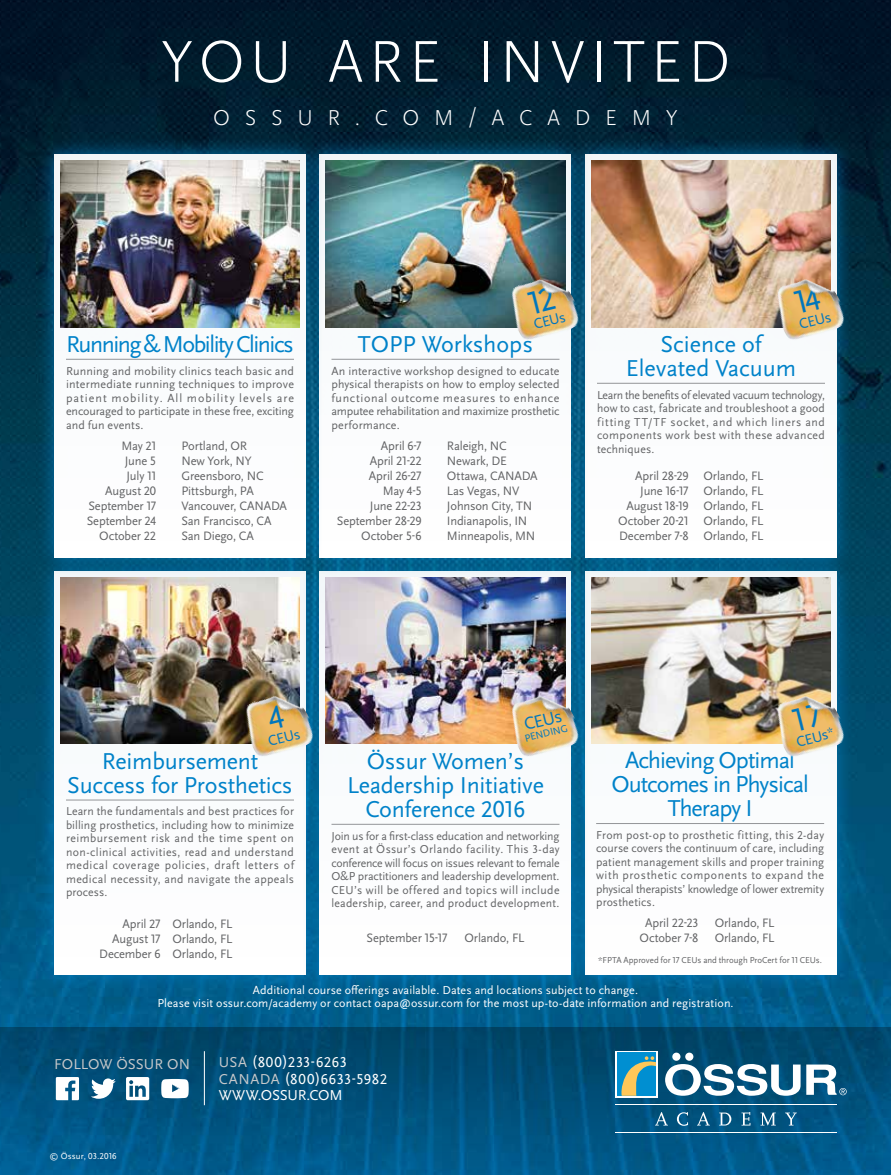
<style>
.page{position:relative;width:891px;height:1175px;background:#fff}
.page>*{position:absolute;margin:0;border:0;box-sizing:border-box;transform-origin:0 0}
.t1{font:300 61.5px "Scala Sans OT";letter-spacing:.08em;color:#fff}
.t2{font:24px/24px "Scala Sans OT";letter-spacing:-.01em;color:#0082c9;text-align:center}
.t3{font:24px/24px "Scala Sans OT";letter-spacing:-.04em;color:#0082c9;text-align:center}
.t4{font:24px "Scala Sans OT";letter-spacing:-.06em;color:#0082c9}
.t5{font:300 22.5px "Scala Sans OT";letter-spacing:.65em;color:#fff}
.t6{font:18.15px "Scala Sans OT";color:#0076bc}
.t7{font:15.15px "Scala Sans OT";color:#0076bc}
.t8{font:15px/16.5px "Scala Sans OT";letter-spacing:.03em;color:#fff}
.t9{font:15px "Scala Sans OT";color:#c7c8ca}
.t10{font:12.75px/15px "Scala Sans OT";letter-spacing:-.01em;color:#636466;text-align:right}
.t11{font:12px/13.5px "Scala Sans OT";letter-spacing:.01em;color:#636466;text-align:justify}
.t12{font:12px/13.5px "Scala Sans OT";letter-spacing:.01em;color:#fff;text-align:center}
.t13{font:10.5px "Scala Sans OT";color:#0076bc}
.t14{font:9px "Scala Sans OT";letter-spacing:-.005em;color:#636466}
.t15{font:9px "Scala Sans OT";letter-spacing:.01em;color:#fff}
.s1{color:#c7c8ca}
</style>
<div class="page">
<img style="left:0;top:0;width:891px;height:1027px">
<div style="left:568px;top:554px;width:287px;height:438px;background:#0082c9;opacity:.75"></div>
<div style="left:584px;top:571px;width:253px;height:405px;background:#fff"></div>
<div style="left:37px;top:554px;width:287px;height:438px;background:#0082c9;opacity:.75"></div>
<div style="left:52px;top:571px;width:254px;height:405px;background:#fff"></div>
<div style="left:302px;top:554px;width:287px;height:438px;background:#0082c9;opacity:.75"></div>
<div style="left:318px;top:571px;width:254px;height:405px;background:#fff"></div>
<div style="left:567px;top:137px;width:287px;height:438px;background:#0082c9;opacity:.75"></div>
<div style="left:585px;top:153px;width:253px;height:405px;background:#fff"></div>
<img style="left:591px;top:161px;width:240px;height:166px">
<div style="left:302px;top:137px;width:287px;height:438px;background:#0082c9;opacity:.75"></div>
<div style="left:320px;top:153px;width:253px;height:405px;background:#fff"></div>
<img style="left:326px;top:161px;width:240px;height:166px">
<div style="left:36px;top:137px;width:287px;height:438px;background:#0082c9;opacity:.75"></div>
<div style="left:54px;top:153px;width:254px;height:405px;background:#fff"></div>
<img style="left:60px;top:161px;width:240px;height:166px">
<img style="left:60px;top:577px;width:240px;height:166px">
<img style="left:326px;top:577px;width:240px;height:166px">
<img style="left:591px;top:577px;width:240px;height:166px">
<hr style="left:66px;top:799px;width:228px;height:1px;background:#939598">
<hr style="left:332px;top:824px;width:228px;height:1px;background:#939598">
<hr style="left:596px;top:823px;width:228px;height:1px;background:#939598">
<hr style="left:597px;top:383px;width:228px;height:1px;background:#939598">
<hr style="left:66px;top:359px;width:228px;height:1px;background:#939598">
<hr style="left:332px;top:359px;width:228px;height:1px;background:#939598">
<svg style="left:0;top:1027px;width:891px;height:147px;background:#00517d"></svg>
<hr style="left:204px;top:1051px;width:1px;height:54px;background:#fff">
<svg style="left:91px;top:1078px;width:25px;height:20px"></svg>
<svg style="left:56px;top:1077px;width:23px;height:23px"></svg>
<svg style="left:126px;top:1077px;width:23px;height:23px"></svg>
<svg style="left:161px;top:1079px;width:28px;height:19px"></svg>
<div style="left:672px;top:1052px;width:8px;height:8px;background:#fff;border-radius:50%"></div>
<div style="left:685px;top:1052px;width:8px;height:8px;background:#fff;border-radius:50%"></div>
<svg style="left:665px;top:1064px;width:182px;height:31px"></svg>
<svg style="left:615px;top:1050px;width:43px;height:47px"></svg>
<div style="left:617px;top:1052px;width:39px;height:43px;background:#008fd1"></div>
<svg style="left:621px;top:1056px;width:35px;height:39px"></svg>
<hr style="left:615px;top:1104px;width:222px;height:1px;background:#fff">
<hr style="left:615px;top:1132px;width:222px;height:1px;background:#fff">
<svg style="left:655px;top:1112px;width:13px;height:13px"></svg>
<svg style="left:677px;top:1112px;width:11px;height:13px"></svg>
<svg style="left:697px;top:1112px;width:13px;height:13px"></svg>
<svg style="left:719px;top:1112px;width:12px;height:13px"></svg>
<svg style="left:742px;top:1112px;width:8px;height:13px"></svg>
<svg style="left:761px;top:1112px;width:15px;height:13px"></svg>
<svg style="left:785px;top:1112px;width:12px;height:13px"></svg>
<img style="left:764px;top:265px;width:88px;height:88px">
<img style="left:789px;top:265px;width:50px;height:51px">
<img style="left:764px;top:681px;width:88px;height:88px">
<img style="left:789px;top:681px;width:50px;height:51px">
<img style="left:233px;top:681px;width:86px;height:88px">
<img style="left:258px;top:681px;width:50px;height:51px">
<img style="left:498px;top:681px;width:88px;height:88px">
<img style="left:523px;top:681px;width:50px;height:51px">
<img style="left:498px;top:265px;width:88px;height:88px">
<img style="left:523px;top:265px;width:50px;height:51px">
<svg style="left:794px;top:287px;width:28px;height:27px"></svg>
<svg style="left:266px;top:704px;width:20px;height:26px"></svg>
<svg style="left:792px;top:703px;width:41px;height:30px"></svg>
<svg style="left:527px;top:286px;width:29px;height:28px"></svg>
<h1 class="t1" style="left:161px;top:28px;width:571px">YOU ARE INVITED</h1>
<h3 class="t5" style="left:213px;top:105px;width:466px">OSSUR.COM/ACADEMY</h3>
<p class="t7" style="left:532px;top:316px;width:34px;rotate:-14deg">CEUs</p>
<p class="t7" style="left:797px;top:316px;width:34px;rotate:-14deg">CEUs</p>
<h2 class="t4" style="left:66px;top:331px;width:230px">Running &amp; Mobility Clinics</h2>
<p class="t11" style="left:66px;top:364px;width:230px">Running and mobility clinics teach basic and intermediate running techniques to improve patient mobility. All mobility levels are encouraged to participate in these free, exciting and fun events.</p>
<p class="t10" style="left:121px;top:438px;width:36px">May 21</p>
<p class="t10" style="left:181px;top:438px;width:67px">Portland, OR</p>
<p class="t10" style="left:125px;top:453px;width:33px">June 5</p>
<p class="t10" style="left:181px;top:453px;width:72px">New York, NY</p>
<p class="t10" style="left:127px;top:468px;width:31px">July 11</p>
<p class="t10" style="left:182px;top:468px;width:84px">Greensboro, NC</p>
<p class="t10" style="left:105px;top:483px;width:52px">August 20</p>
<p class="t10" style="left:181px;top:483px;width:74px">Pittsburgh, PA</p>
<p class="t10" style="left:88px;top:498px;width:69px">September 17</p>
<p class="t10" style="left:181px;top:498px;width:107px">Vancouver, CANADA</p>
<p class="t10" style="left:87px;top:513px;width:71px">September 24</p>
<p class="t10" style="left:181px;top:513px;width:92px">San Francisco, CA</p>
<p class="t10" style="left:99px;top:528px;width:58px">October 22</p>
<p class="t10" style="left:181px;top:528px;width:74px">San Diego, CA</p>
<h2 class="t2" style="left:358px;top:333px;width:177px">TOPP Workshops</h2>
<p class="t11" style="left:332px;top:364px;width:230px">An interactive workshop designed to educate physical therapists on how to employ selected functional outcome measures to enhance amputee rehabilitation and maximize prosthetic performance.</p>
<p class="t10" style="left:381px;top:439px;width:42px">April 6-7</p>
<p class="t10" style="left:447px;top:439px;width:61px">Raleigh, NC</p>
<p class="t10" style="left:370px;top:454px;width:54px">April 21-22</p>
<p class="t10" style="left:447px;top:454px;width:61px">Newark, DE</p>
<p class="t10" style="left:369px;top:469px;width:54px">April 26-27</p>
<p class="t10" style="left:447px;top:469px;width:92px">Ottawa, CANADA</p>
<p class="t10" style="left:383px;top:484px;width:40px">May 4-5</p>
<p class="t10" style="left:447px;top:484px;width:74px">Las Vegas, NV</p>
<p class="t10" style="left:370px;top:499px;width:53px">June 22-23</p>
<p class="t10" style="left:447px;top:499px;width:87px">Johnson City, TN</p>
<p class="t10" style="left:337px;top:514px;width:86px">September 28-29</p>
<p class="t10" style="left:447px;top:514px;width:82px">Indianapolis, IN</p>
<p class="t10" style="left:361px;top:529px;width:62px">October 5-6</p>
<p class="t10" style="left:447px;top:529px;width:90px">Minneapolis, MN</p>
<h2 class="t2" style="left:626px;top:333px;width:172px">Science of<br>Elevated Vacuum</h2>
<p class="t11" style="left:597px;top:388px;width:230px">Learn the benefits of elevated vacuum technology, how to cast, fabricate and troubleshoot a good fitting TT/TF socket, and which liners and components work best with these advanced techniques.</p>
<p class="t10" style="left:618px;top:469px;width:147px">April 28-29 Orlando, FL<br>June 16-17 Orlando, FL<br>August 18-19 Orlando, FL<br>October 20-21 Orlando, FL<br>December 7-8 Orlando, FL</p>
<p class="t7" style="left:266px;top:733px;width:34px;rotate:-14deg">CEUs</p>
<h3 class="t6" style="left:522px;top:715px;width:40px;rotate:-14deg">CEUs</h3>
<p class="t13" style="left:524px;top:733px;width:46px;rotate:-14deg">PENDING</p>
<p class="t7" style="left:795px;top:734px;width:34px;rotate:-14deg">CEUs</p>
<h2 class="t2" style="left:347px;top:749px;width:198px">Össur Women’s<br>Leadership Initiative<br>Conference 2016</h2>
<p class="t11" style="left:332px;top:829px;width:230px">Join us for a first-class education and networking event at Össur’s Orlando facility. This 3-day conference will focus on issues relevant to female O&amp;P practitioners and leadership development.<br>CEU’s will be offered and topics will include leadership, career, and product development.</p>
<h2 class="t3" style="left:611px;top:749px;width:199px">Achieving Optimal<br>Outcomes in Physical<br>Therapy I</h2>
<p class="t11" style="left:596px;top:828px;width:230px">From post-op to prosthetic fitting, this 2-day course covers the continuum of care, including patient management skills and proper training with prosthetic components to expand the physical therapists’ knowledge of lower extremity prosthetics.</p>
<p class="t10" style="left:645px;top:915px;width:55px">April 22-23</p>
<p class="t10" style="left:715px;top:915px;width:61px">Orlando, FL</p>
<p class="t10" style="left:640px;top:930px;width:60px">October 7-8</p>
<p class="t10" style="left:715px;top:930px;width:61px">Orlando, FL</p>
<p class="t14" style="left:598px;top:955px;width:225px">*FPTA Approved for 17 CEUs and through ProCert for 11 CEUs.</p>
<h2 class="t2" style="left:67px;top:749px;width:227px">Reimbursement<br>Success for Prosthetics</h2>
<p class="t11" style="left:66px;top:805px;width:230px">Learn the fundamentals and best practices for billing prosthetics, including how to minimize reimbursement risk and the time spent on non-clinical activities, read and understand medical coverage policies, draft letters of medical necessity, and navigate the appeals process.</p>
<p class="t10" style="left:99px;top:916px;width:135px">April 27 Orlando, FL<br>August 17 Orlando, FL<br>December 6 Orlando, FL</p>
<p class="t10" style="left:367px;top:931px;width:82px">September 15-17</p>
<p class="t10" style="left:464px;top:931px;width:61px">Orlando, FL</p>
<p class="t12" style="left:157px;top:983px;width:578px">Additional course offerings available. Dates and locations subject to change.<br>Please visit ossur.com/academy or contact oapa@ossur.com for the most up-to-date information and registration.</p>
<p class="t9" style="left:54px;top:1055px;width:138px">FOLLOW ÖSSUR ON</p>
<p class="t8" style="left:219px;top:1054px;width:170px"><span class="s1">USA</span> (800)233-6263<br><span class="s1">CANADA</span> (800)6633-5982<br>WWW.OSSUR.COM</p>
<p class="t15" style="left:49px;top:1151px;width:69px">© Össur, 03.2016</p>
</div>
